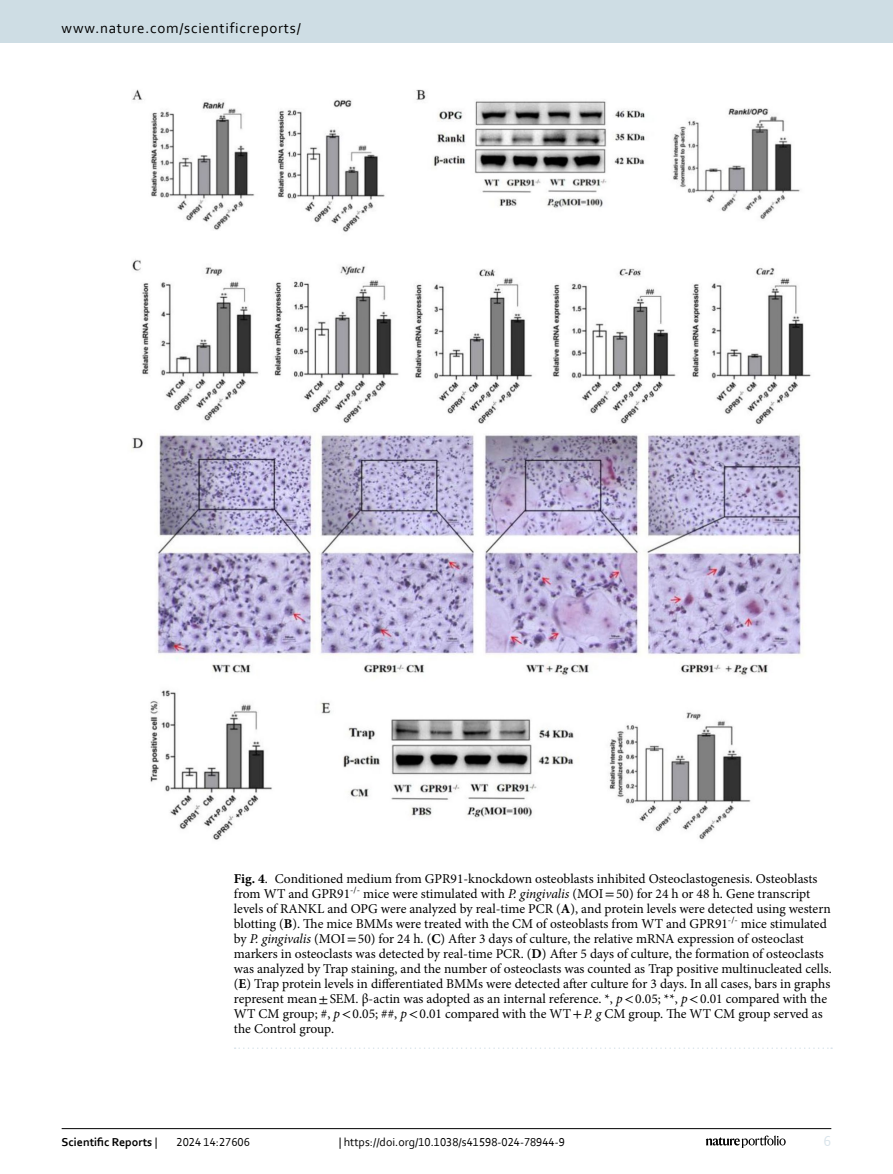
<style>
.page{position:relative;width:893px;height:1174px;background:#fff}
.page>*{position:absolute;margin:0;border:0;box-sizing:border-box;transform-origin:0 0}
.t1{font:15px "Corbel";letter-spacing:.05em;color:#000}
.t2{font:15px "Corbel";color:#d9e4eb}
.Figure_Caption{font:13.5px/15px "Minion Pro";color:#000}
.t3{font:12px "Corbel";color:#000}
.t4{font:700 12px "Corbel";color:#000}
.s1{font-weight:700}
.s2{font-style:italic}
.s3{font-family:"STIX"}
.s4{font-weight:400}
</style>
<div class="page">
<img style="left:132px;top:89px;width:679px;height:751px">
<svg style="left:235px;top:1047px;width:597px;height:2px"></svg>
<hr style="left:62px;top:1128px;width:769px;height:1px;background:#000">
<svg style="left:706px;top:1135px;width:80px;height:12px"></svg>
<div style="left:0;top:0;width:893px;height:43px;background:#cedde4"></div>
<p class="t1" style="left:62px;top:18px;width:241px">www.nature.com/scientificreports/</p>
<p class="Figure_Caption" style="left:234px;top:871px;width:599px"><span class="s1">Fig. 4</span>. Conditioned medium from GPR91-knockdown osteoblasts inhibited Osteoclastogenesis. Osteoblasts from WT and GPR91<sup>-/-</sup> mice were stimulated with <span class="s2">P. gingivalis</span> (MOI<span class="s3">=</span>50) for 24 h or 48 h. Gene transcript levels of RANKL and OPG were analyzed by real-time PCR (<span class="s1">A</span>), and protein levels were detected using western blotting (<span class="s1">B</span>). The mice BMMs were treated with the CM of osteoblasts from WT and GPR91<sup>-/-</sup> mice stimulated by <span class="s2">P. gingivalis</span> (MOI<span class="s3">=</span>50) for 24 h. (<span class="s1">C</span>) After 3 days of culture, the relative mRNA expression of osteoclast markers in osteoclasts was detected by real-time PCR. (<span class="s1">D</span>) After 5 days of culture, the formation of osteoclasts was analyzed by Trap staining, and the number of osteoclasts was counted as Trap positive multinucleated cells. (<span class="s1">E</span>) Trap protein levels in differentiated BMMs were detected after culture for 3 days. In all cases, bars in graphs represent mean<span class="s3">±</span>SEM. β-actin was adopted as an internal reference. *, <span class="s2">p</span><span class="s3">&lt;</span>0.05; **, <span class="s2">p</span><span class="s3">&lt;</span>0.01 compared with the WT CM group; #, <span class="s2">p</span><span class="s3">&lt;</span>0.05; ##, <span class="s2">p</span><span class="s3">&lt;</span>0.01 compared with the WT<span class="s3">+</span><span class="s2">P. g</span> CM group. The WT CM group served as the Control group.</p>
<p class="t4" style="left:62px;top:1134px;width:97px">Scientific Reports <span class="s4">|</span></p>
<p class="t3" style="left:177px;top:1134px;width:75px">2024 14:27606</p>
<p class="t3" style="left:339px;top:1134px;width:228px">| https://doi.org/10.1038/s41598-024-78944-9</p>
<p class="t2" style="left:824px;top:1132px;width:9px">6</p>
</div>
